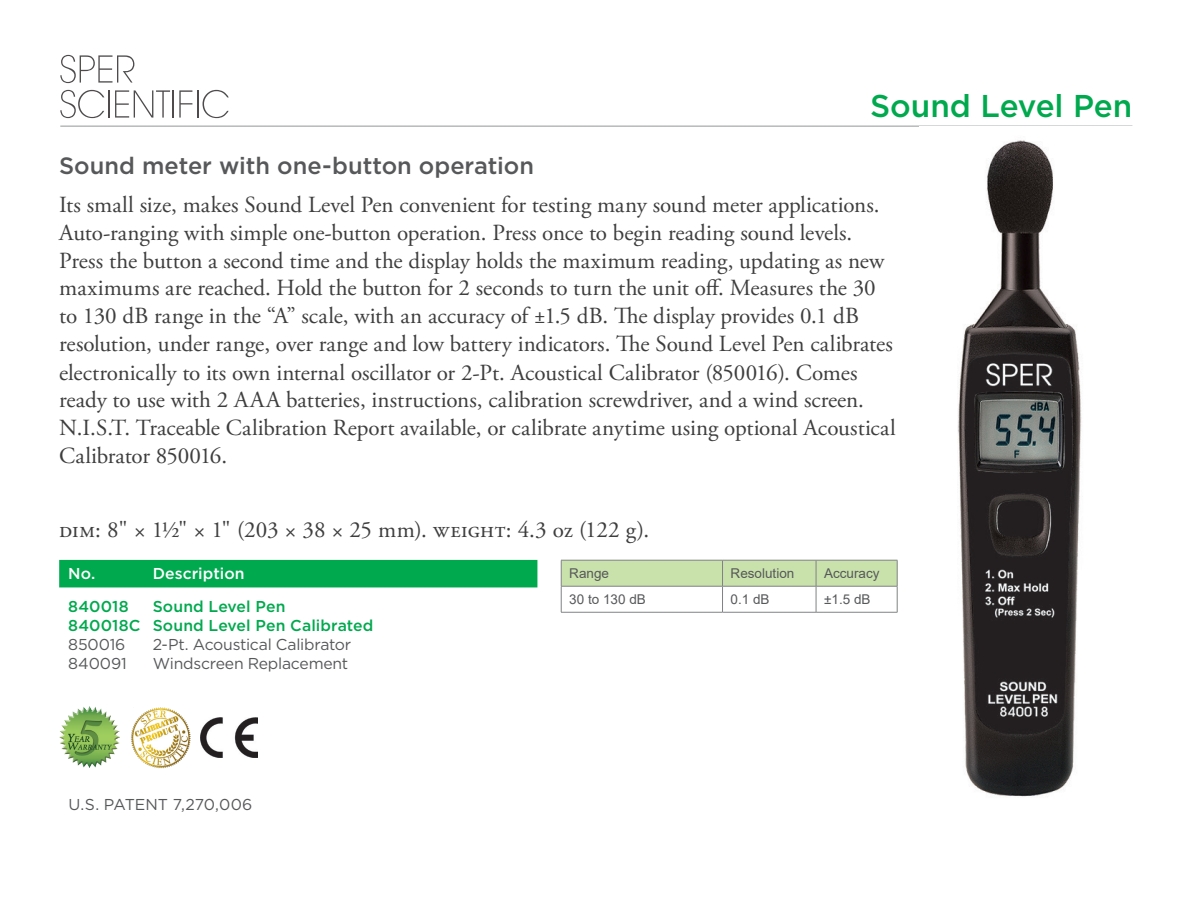
<style>
.page{position:relative;width:1188px;height:918px;background:#fff}
.page>*{position:absolute;margin:0;border:0;box-sizing:border-box;transform-origin:0 0}
.E__Item_Headline_GRE{font:500 31.5px "Gotham";letter-spacing:-.005em;color:#00a94e}
.E__Item_Subhead{font:500 23.7px "Gotham";color:#57585a}
.E__Item_Body_Text{font:23.1px/27.9px "Adobe Garamond Pro";color:#3e3e3f}
.E__SKU_List_REGULAR{font:15.75px "Gotham";letter-spacing:-.015em;color:#57585a}
.E__SKU_List_BOLD_GRE{font:500 15.75px "Gotham";letter-spacing:.005em;color:#00a94e}
.E__SKU_List_BOLD_WHI{font:500 15.75px "Gotham";letter-spacing:.005em;color:#fff}
.t1{font:13.5px "Arial";color:#57585a}
</style>
<div class="page">
<div style="left:59px;top:560px;width:478px;height:27px;background:#00a94e"></div>
<img style="left:201px;top:717px;width:56px;height:41px">
<img style="left:59px;top:706px;width:61px;height:61px">
<img style="left:131px;top:707px;width:60px;height:61px">
<svg style="left:60px;top:55px;width:74px;height:28px"></svg>
<svg style="left:60px;top:90px;width:44px;height:28px"></svg>
<hr style="left:108px;top:90px;width:2px;height:28px;background:#231f20">
<svg style="left:115px;top:90px;width:77px;height:28px"></svg>
<hr style="left:197px;top:90px;width:2px;height:28px;background:#231f20">
<svg style="left:203px;top:90px;width:26px;height:28px"></svg>
<hr style="left:60px;top:126px;width:1072px;height:1px;background:#939598">
<svg style="left:561px;top:560px;width:337px;height:52px"></svg>
<hr style="left:561px;top:612px;width:162px;height:1px;background:#808285">
<hr style="left:723px;top:612px;width:93px;height:1px;background:#808285">
<hr style="left:816px;top:612px;width:81px;height:1px;background:#808285">
<img style="left:919px;top:126px;width:213px;height:671px">
<p class="E__Item_Headline_GRE" style="left:870px;top:85px;width:264px">Sound Level Pen</p>
<p class="E__Item_Subhead" style="left:59px;top:151px;width:476px">Sound meter with one-button operation</p>
<p class="E__Item_Body_Text" style="left:59px;top:192px;width:838px">Its small size, makes Sound Level Pen convenient for testing many sound meter applications.<br>Auto-ranging with simple one-button operation. Press once to begin reading sound levels.<br>Press the button a second time and the display holds the maximum reading, updating as new maximums are reached. Hold the button for 2 seconds to turn the unit off. Measures the 30 to 130 dB range in the “A” scale, with an accuracy of ±1.5 dB. The display provides 0.1 dB resolution, under range, over range and low battery indicators. The Sound Level Pen calibrates electronically to its own internal oscillator or 2-Pt. Acoustical Calibrator (850016). Comes ready to use with 2 AAA batteries, instructions, calibration screwdriver, and a wind screen.<br>N.I.S.T. Traceable Calibration Report available, or calibrate anytime using optional Acoustical Calibrator 850016.</p>
<p class="E__Item_Body_Text" style="left:59px;top:516px;width:592px">dim: 8" × 1½" × 1" (203 × 38 × 25 mm). weight: 4.3 oz (122 g).</p>
<p class="E__SKU_List_BOLD_WHI" style="left:68px;top:563px;width:29px">No.</p>
<p class="E__SKU_List_BOLD_WHI" style="left:153px;top:563px;width:93px">Description</p>
<p class="E__SKU_List_BOLD_GRE" style="left:68px;top:596px;width:62px">840018</p>
<p class="E__SKU_List_BOLD_GRE" style="left:153px;top:596px;width:134px">Sound Level Pen</p>
<p class="E__SKU_List_BOLD_GRE" style="left:68px;top:615px;width:74px">840018C</p>
<p class="E__SKU_List_BOLD_GRE" style="left:153px;top:615px;width:222px">Sound Level Pen Calibrated</p>
<p class="E__SKU_List_REGULAR" style="left:68px;top:635px;width:59px">850016</p>
<p class="E__SKU_List_REGULAR" style="left:153px;top:635px;width:200px">2-Pt. Acoustical Calibrator</p>
<p class="E__SKU_List_REGULAR" style="left:68px;top:653px;width:60px">840091</p>
<p class="E__SKU_List_REGULAR" style="left:153px;top:653px;width:197px">Windscreen Replacement</p>
<p class="t1" style="left:569px;top:564px;width:41px">Range</p>
<p class="t1" style="left:731px;top:564px;width:65px">Resolution</p>
<p class="t1" style="left:824px;top:564px;width:57px">Accuracy</p>
<p class="t1" style="left:569px;top:590px;width:78px">30 to 130 dB</p>
<p class="t1" style="left:731px;top:590px;width:41px">0.1 dB</p>
<p class="t1" style="left:824px;top:590px;width:48px">±1.5 dB</p>
<p class="E__SKU_List_REGULAR" style="left:68px;top:794px;width:186px">U.S. PATENT 7,270,006</p>
</div>
